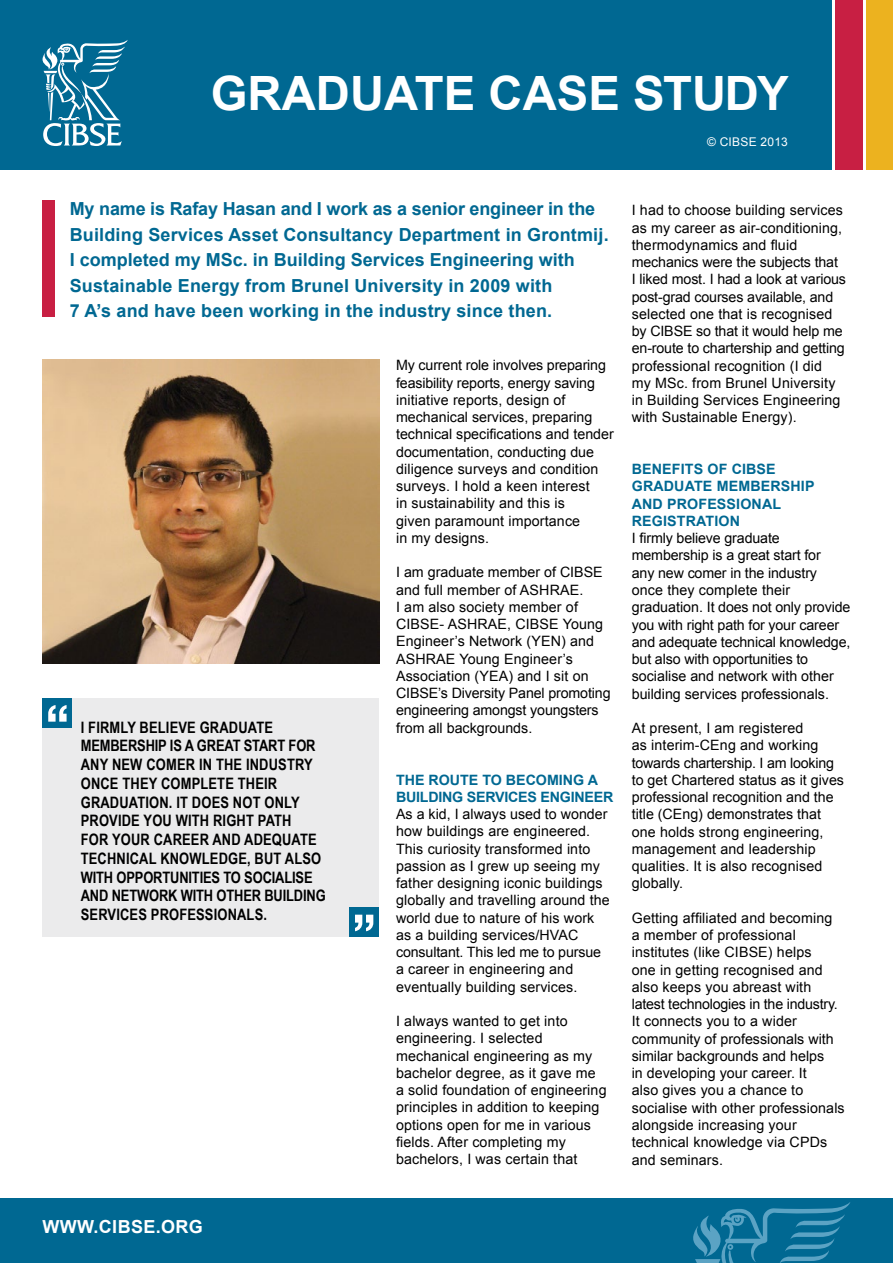
<style>
.page{position:relative;width:893px;height:1263px;background:#fff}
.page>*{position:absolute;margin:0;border:0;box-sizing:border-box;transform-origin:0 0}
.t1{font:700 47.25px "Arial";color:#fff}
.t2{font:700 18px/25.5px "Arial";letter-spacing:.01em;color:#006892}
.t3{font:700 18px "Arial";letter-spacing:.02em;color:#fff}
.t4{font:700 15.75px/18.8px "Arial Narrow";letter-spacing:.01em;color:#000}
.t5{font:14.25px/17.2px "Arial";letter-spacing:.01em;color:#000}
.t6{font:14.25px/17.2px "Arial";letter-spacing:-.01em;color:#000}
.t7{font:700 14.25px/17.2px "Arial";letter-spacing:.01em;color:#006892}
.t8{font:700 14.25px/17.2px "Arial";letter-spacing:-.015em;color:#006892}
.t9{font:12px "Arial";letter-spacing:.02em;color:#fff}
</style>
<div class="page">
<div style="left:0;top:1198px;width:893px;height:65px;background:#006892"></div>
<svg style="left:693px;top:1202px;width:157px;height:61px"></svg>
<div style="left:0;top:0;width:832px;height:170px;background:#006892"></div>
<svg style="left:42px;top:40px;width:86px;height:106px"></svg>
<div style="left:835px;top:0;width:28px;height:170px;background:#c81f43"></div>
<div style="left:866px;top:0;width:27px;height:170px;background:#ecb21f"></div>
<div style="left:43px;top:201px;width:12px;height:116px;background:#c81f43"></div>
<div style="left:43px;top:698px;width:336px;height:239px;background:#ebebec"></div>
<div style="left:43px;top:698px;width:29px;height:30px;background:#006892"></div>
<svg style="left:48px;top:705px;width:19px;height:17px"></svg>
<div style="left:349px;top:907px;width:30px;height:30px;background:#006892"></div>
<svg style="left:355px;top:915px;width:18px;height:16px"></svg>
<img style="left:43px;top:360px;width:336px;height:304px">
<h1 class="t1" style="left:211px;top:62px;width:579px">GRADUATE CASE STUDY</h1>
<p class="t9" style="left:707px;top:134px;width:82px">© CIBSE 2013</p>
<p class="t2" style="left:70px;top:196px;width:540px">My name is Rafay Hasan and I work as a senior engineer in the Building Services Asset Consultancy Department in Grontmij.<br>I completed my MSc. in Building Services Engineering with Sustainable Energy from Brunel University in 2009 with<br>7 A’s and have been working in the industry since then.</p>
<p class="t5" style="left:396px;top:357px;width:219px">My current role involves preparing feasibility reports, energy saving initiative reports, design of mechanical services, preparing technical specifications and tender documentation, conducting due diligence surveys and condition surveys. I hold a keen interest<br>in sustainability and this is<br>given paramount importance<br>in my designs.</p>
<p class="t5" style="left:396px;top:564px;width:216px">I am graduate member of CIBSE and full member of ASHRAE.<br>I am also society member of<br>CIBSE- ASHRAE, CIBSE Young<br>Engineer’s Network (YEN) and<br>ASHRAE Young Engineer’s<br>Association (YEA) and I sit on<br>CIBSE’s Diversity Panel promoting engineering amongst youngsters from all backgrounds.</p>
<p class="t8" style="left:396px;top:771px;width:219px">THE ROUTE TO BECOMING A<br>BUILDING SERVICES ENGINEER</p>
<p class="t5" style="left:396px;top:805px;width:215px">As a kid, I always used to wonder how buildings are engineered.<br>This curiosity transformed into passion as I grew up seeing my father designing iconic buildings globally and travelling around the world due to nature of his work as a building services/HVAC consultant. This led me to pursue a career in engineering and eventually building services.</p>
<p class="t5" style="left:396px;top:1013px;width:212px">I always wanted to get into engineering. I selected mechanical engineering as my bachelor degree, as it gave me a solid foundation of engineering principles in addition to keeping options open for me in various fields. After completing my bachelors, I was certain that</p>
<p class="t4" style="left:81px;top:717px;width:246px">I FIRMLY BELIEVE GRADUATE<br>MEMBERSHIP IS A GREAT START FOR<br>ANY NEW COMER IN THE INDUSTRY<br>ONCE THEY COMPLETE THEIR<br>GRADUATION. IT DOES NOT ONLY<br>PROVIDE YOU WITH RIGHT PATH<br>FOR YOUR CAREER AND ADEQUATE<br>TECHNICAL KNOWLEDGE, BUT ALSO<br>WITH OPPORTUNITIES TO SOCIALISE<br>AND NETWORK WITH OTHER BUILDING<br>SERVICES PROFESSIONALS.</p>
<p class="t5" style="left:632px;top:202px;width:216px">I had to choose building services as my career as air-conditioning, thermodynamics and fluid mechanics were the subjects that<br>I liked most. I had a look at various post-grad courses available, and selected one that is recognised by CIBSE so that it would help me en-route to chartership and getting professional recognition (I did<br>my MSc. from Brunel University in Building Services Engineering with Sustainable Energy).</p>
<p class="t7" style="left:632px;top:461px;width:184px">BENEFITS OF CIBSE<br>GRADUATE MEMBERSHIP<br>AND PROFESSIONAL<br>REGISTRATION</p>
<p class="t6" style="left:632px;top:530px;width:220px">I firmly believe graduate membership is a great start for<br>any new comer in the industry once they complete their graduation. It does not only provide you with right path for your career and adequate technical knowledge, but also with opportunities to socialise and network with other building services professionals.</p>
<p class="t5" style="left:632px;top:719px;width:214px">At present, I am registered<br>as interim-CEng and working towards chartership. I am looking to get Chartered status as it gives professional recognition and the title (CEng) demonstrates that one holds strong engineering, management and leadership qualities. It is also recognised globally.</p>
<p class="t5" style="left:632px;top:909px;width:214px">Getting affiliated and becoming<br>a member of professional institutes (like CIBSE) helps<br>one in getting recognised and also keeps you abreast with latest technologies in the industry.<br>It connects you to a wider community of professionals with similar backgrounds and helps<br>in developing your career. It<br>also gives you a chance to socialise with other professionals alongside increasing your technical knowledge via CPDs and seminars.</p>
<p class="t3" style="left:43px;top:1214px;width:162px">WWW.CIBSE.ORG</p>
</div>
